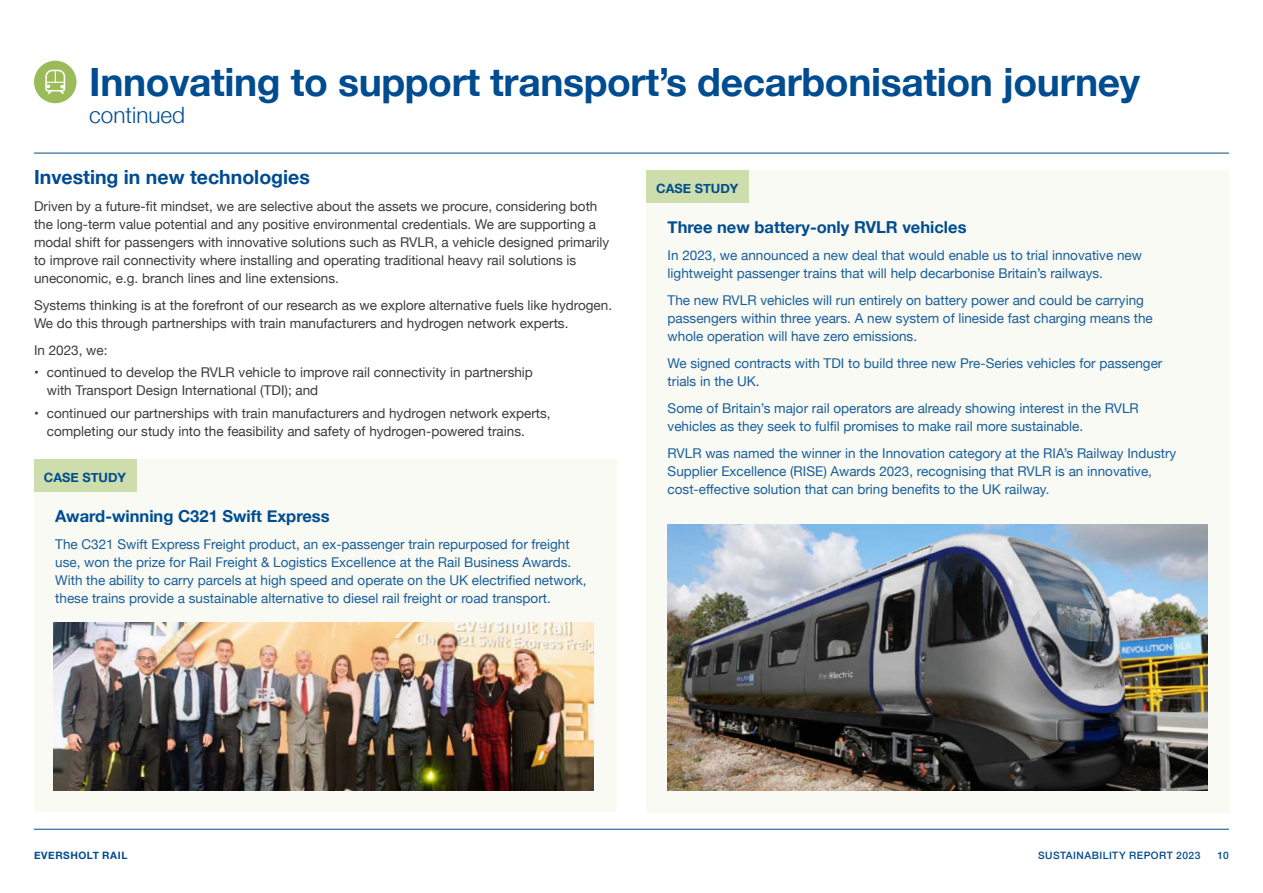
<style>
.page{position:relative;width:1263px;height:893px;background:#fff}
.page>*{position:absolute;margin:0;border:0;box-sizing:border-box;transform-origin:0 0}
.Body{font:700 39px "Helvetica Neue";letter-spacing:-.01em;color:#004c90}
.t1{font:300 22.5px "Helvetica Neue";color:#004c90}
.t2{font:700 19.5px "Helvetica Neue";color:#004c90}
.H5_TableHeading{font:700 16.5px "Helvetica Neue";color:#004c90}
.Body-2{font:13.5px/18px "Helvetica Neue";color:#1a5e9b}
.Body-3{font:13.5px/18px "Helvetica Neue";color:#3c3c3b}
.Body-4{font:700 12.9px "Helvetica Neue";color:#004c90}
.Footer_Right{font:500 10.2px "Helvetica Neue";letter-spacing:.045em;color:#004c90}
.Footer_Left{font:700 10.2px "Helvetica Neue";letter-spacing:.055em;color:#004c90}
</style>
<div class="page">
<div style="left:646px;top:170px;width:583px;height:642px;background:#f8faf3"></div>
<div style="left:646px;top:170px;width:102px;height:32px;background:#cdddac"></div>
<img style="left:668px;top:524px;width:540px;height:267px">
<div style="left:34px;top:459px;width:583px;height:353px;background:#f8faf3"></div>
<div style="left:34px;top:459px;width:102px;height:33px;background:#cdddac"></div>
<img style="left:53px;top:622px;width:540px;height:169px">
<hr style="left:34px;top:153px;width:1195px;height:1px;background:#004c90">
<div style="left:34px;top:61px;width:43px;height:42px;background:#9bbb59;border-radius:50%"></div>
<svg style="left:45px;top:69px;width:21px;height:25px"></svg>
<hr style="left:34px;top:829px;width:1195px;height:1px;background:#004c90">
<p class="Body" style="left:89px;top:51px;width:1052px">Innovating to support transport’s decarbonisation journey</p>
<h1 class="t1" style="left:89px;top:97px;width:97px">continued</h1>
<h2 class="t2" style="left:34px;top:162px;width:277px">Investing in new technologies</h2>
<p class="Body-3" style="left:34px;top:198px;width:577px">Driven by a future-fit mindset, we are selective about the assets we procure, considering both the long-term value potential and any positive environmental credentials. We are supporting a modal shift for passengers with innovative solutions such as RVLR, a vehicle designed primarily to improve rail connectivity where installing and operating traditional heavy rail solutions is uneconomic, e.g. branch lines and line extensions.</p>
<p class="Body-3" style="left:34px;top:297px;width:580px">Systems thinking is at the forefront of our research as we explore alternative fuels like hydrogen.<br>We do this through partnerships with train manufacturers and hydrogen network experts.</p>
<p class="Body-3" style="left:34px;top:342px;width:75px">In 2023, we:</p>
<p class="Body-3" style="left:47px;top:364px;width:488px;text-indent:-13px">• continued to develop the RVLR vehicle to improve rail connectivity in partnership with Transport Design International (TDI); and</p>
<p class="Body-3" style="left:47px;top:405px;width:505px;text-indent:-13px">• continued our partnerships with train manufacturers and hydrogen network experts, completing our study into the feasibility and safety of hydrogen-powered trains.</p>
<p class="Body-4" style="left:44px;top:467px;width:84px">CASE STUDY</p>
<p class="H5_TableHeading" style="left:55px;top:503px;width:276px">Award-winning C321 Swift Express</p>
<p class="Body-2" style="left:55px;top:536px;width:533px">The C321 Swift Express Freight product, an ex-passenger train repurposed for freight use, won the prize for Rail Freight &amp; Logistics Excellence at the Rail Business Awards.<br>With the ability to carry parcels at high speed and operate on the UK electrified network, these trains provide a sustainable alternative to diesel rail freight or road transport.</p>
<p class="Body-4" style="left:656px;top:178px;width:84px">CASE STUDY</p>
<p class="H5_TableHeading" style="left:668px;top:214px;width:300px">Three new battery-only RVLR vehicles</p>
<p class="Body-2" style="left:668px;top:247px;width:476px">In 2023, we announced a new deal that would enable us to trial innovative new lightweight passenger trains that will help decarbonise Britain’s railways.</p>
<p class="Body-2" style="left:668px;top:292px;width:487px">The new RVLR vehicles will run entirely on battery power and could be carrying passengers within three years. A new system of lineside fast charging means the whole operation will have zero emissions.</p>
<p class="Body-2" style="left:668px;top:355px;width:496px">We signed contracts with TDI to build three new Pre-Series vehicles for passenger trials in the UK.</p>
<p class="Body-2" style="left:668px;top:400px;width:473px">Some of Britain’s major rail operators are already showing interest in the RVLR vehicles as they seek to fulfil promises to make rail more sustainable.</p>
<p class="Body-2" style="left:668px;top:445px;width:510px">RVLR was named the winner in the Innovation category at the RIA’s Railway Industry<br>Supplier Excellence (RISE) Awards 2023, recognising that RVLR is an innovative, cost-effective solution that can bring benefits to the UK railway.</p>
<p class="Footer_Left" style="left:34px;top:847px;width:95px">EVERSHOLT RAIL</p>
<p class="Footer_Right" style="left:1038px;top:847px;width:164px">SUSTAINABILITY REPORT 2023</p>
<p class="Footer_Right" style="left:1217px;top:847px;width:13px">10</p>
</div>
